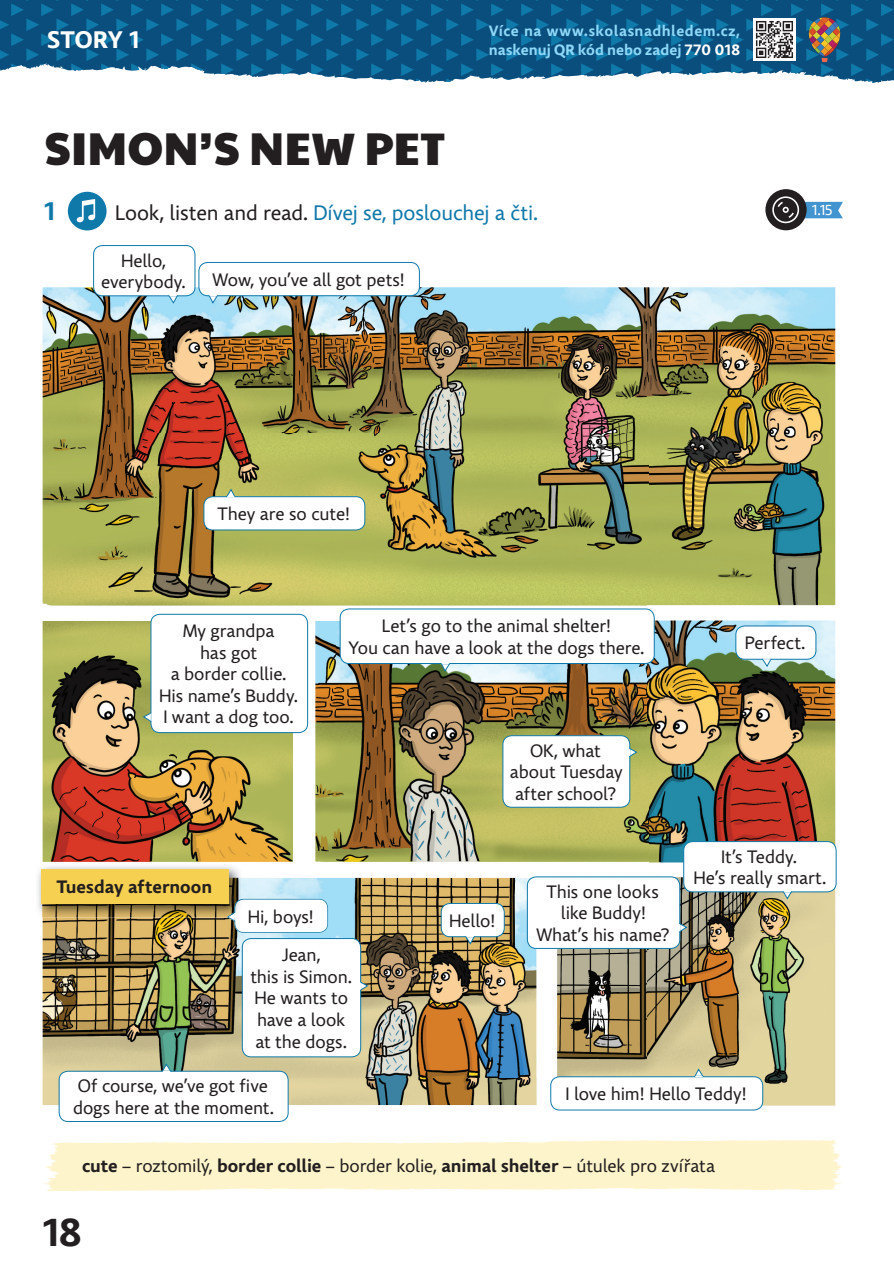
<style>
.page{position:relative;width:894px;height:1264px;background:#fff}
.page>*{position:absolute;margin:0;border:0;box-sizing:border-box;transform-origin:0 0}
.t1{font:45px "Paytone One";color:#231f20}
.t2{font:700 39px "Comenia Sans";color:#231f20}
.t3{font:700 25.5px "Comenia Sans";color:#0f79aa}
.t4{font:700 24px "Comenia Sans";color:#fff}
.t5{font:21px "Comenia Sans";letter-spacing:-.005em;color:#0f79aa}
.t6{font:18px/21.6px "Comenia Sans";letter-spacing:-.005em;color:#231f20;text-align:center}
.t7{font:700 18px "Comenia Sans";color:#231f20}
.t8{font:700 15px/19.5px "Comenia Sans";letter-spacing:.025em;color:#8dd7f7}
.t9{font:14.55px "Comenia Sans";color:#fff}
.s1{color:#fff}
.s2{color:#231f20}
.s3{font-weight:700}
</style>
<div class="page">
<svg style="left:238px;top:0;width:654px;height:83px;background:#1f638e"></svg>
<svg style="left:808px;top:17px;width:32px;height:45px"></svg>
<img style="left:753px;top:19px;width:42px;height:42px">
<img style="left:42px;top:189px;width:801px;height:933px">
<svg style="left:43px;top:1140px;width:799px;height:51px;background:#fef4cf"></svg>
<div style="left:68px;top:192px;width:39px;height:38px;background:#0f79aa;border-radius:50%"></div>
<svg style="left:76px;top:199px;width:19px;height:23px"></svg>
<div style="left:765px;top:189px;width:41px;height:41px;background:#231f20;border-radius:50%"></div>
<svg style="left:772px;top:196px;width:70px;height:27px"></svg>
<div style="left:94px;top:246px;width:101px;height:50px;background:#fff;border-radius:9px"></div>
<div style="left:93px;top:245px;width:102px;height:51px;border:1px solid #0f79aa;border-radius:9px"></div>
<svg style="left:168px;top:295px;width:10px;height:9px"></svg>
<div style="left:199px;top:262px;width:220px;height:34px;background:#fff;border-radius:9px"></div>
<div style="left:198px;top:262px;width:222px;height:34px;border:1px solid #0f79aa;border-radius:9px"></div>
<svg style="left:208px;top:295px;width:10px;height:9px"></svg>
<div style="left:204px;top:497px;width:161px;height:33px;background:#fff;border-radius:9px"></div>
<div style="left:203px;top:496px;width:162px;height:34px;border:1px solid #0f79aa;border-radius:9px"></div>
<svg style="left:225px;top:488px;width:11px;height:9px"></svg>
<div style="left:151px;top:614px;width:156px;height:119px;background:#fff;border-radius:9px"></div>
<div style="left:150px;top:614px;width:158px;height:119px;border:1px solid #0f79aa;border-radius:9px"></div>
<svg style="left:142px;top:712px;width:10px;height:10px"></svg>
<div style="left:340px;top:609px;width:314px;height:54px;background:#fff;border-radius:9px"></div>
<div style="left:340px;top:609px;width:314px;height:55px;border:1px solid #0f79aa;border-radius:9px"></div>
<svg style="left:440px;top:663px;width:10px;height:9px"></svg>
<div style="left:735px;top:626px;width:80px;height:33px;background:#fff;border-radius:9px"></div>
<div style="left:735px;top:626px;width:81px;height:34px;border:1px solid #0f79aa;border-radius:9px"></div>
<svg style="left:761px;top:658px;width:11px;height:10px"></svg>
<div style="left:503px;top:736px;width:126px;height:71px;background:#fff;border-radius:9px"></div>
<div style="left:502px;top:735px;width:128px;height:73px;border:1px solid #0f79aa;border-radius:9px"></div>
<svg style="left:628px;top:747px;width:10px;height:11px"></svg>
<img style="left:38px;top:864px;width:204px;height:54px">
<svg style="left:227px;top:899px;width:101px;height:34px"></svg>
<div style="left:41px;top:869px;width:187px;height:35px;background:#f6d051"></div>
<div style="left:441px;top:903px;width:63px;height:34px;background:#fff;border-radius:9px"></div>
<div style="left:441px;top:903px;width:63px;height:34px;border:1px solid #0f79aa;border-radius:9px"></div>
<svg style="left:464px;top:936px;width:11px;height:9px"></svg>
<div style="left:242px;top:938px;width:118px;height:119px;background:#fff;border-radius:9px"></div>
<div style="left:242px;top:938px;width:119px;height:119px;border:1px solid #0f79aa;border-radius:9px"></div>
<svg style="left:359px;top:981px;width:10px;height:10px"></svg>
<div style="left:59px;top:1071px;width:229px;height:50px;background:#fff;border-radius:9px"></div>
<div style="left:59px;top:1071px;width:229px;height:51px;border:1px solid #0f79aa;border-radius:9px"></div>
<svg style="left:161px;top:1063px;width:11px;height:9px"></svg>
<div style="left:527px;top:877px;width:152px;height:71px;background:#fff;border-radius:9px"></div>
<div style="left:527px;top:876px;width:153px;height:73px;border:1px solid #0f79aa;border-radius:9px"></div>
<svg style="left:678px;top:922px;width:9px;height:11px"></svg>
<div style="left:683px;top:841px;width:153px;height:51px;background:#fff;border-radius:9px"></div>
<div style="left:683px;top:841px;width:153px;height:51px;border:1px solid #0f79aa;border-radius:9px"></div>
<svg style="left:782px;top:891px;width:10px;height:9px"></svg>
<div style="left:550px;top:1077px;width:212px;height:33px;background:#fff;border-radius:9px"></div>
<div style="left:550px;top:1076px;width:213px;height:34px;border:1px solid #0f79aa;border-radius:9px"></div>
<svg style="left:693px;top:1068px;width:11px;height:9px"></svg>
<svg style="left:0;top:0;width:238px;height:76px;background:#20648f"></svg>
<svg style="left:892px;top:0;width:2px;height:81px"></svg>
<h3 class="t4" style="left:47px;top:25px;width:93px">stORY 1</h3>
<p class="t8" style="left:489px;top:21px;width:252px">Více na www.skolasnadhledem.cz, naskenuj QR kód nebo zadej <span class="s1">770 018</span></p>
<h1 class="t1" style="left:44px;top:108px;width:403px">SIMON’S NEW PET</h1>
<h3 class="t3" style="left:44px;top:195px;width:12px">1</h3>
<p class="t5" style="left:115px;top:199px;width:424px"><span class="s2">Look, listen and read.</span> Dívej se, poslouchej a čti.</p>
<p class="t9" style="left:812px;top:201px;width:22px">1.15</p>
<p class="t6" style="left:101px;top:250px;width:86px">Hello, everybody.</p>
<p class="t6" style="left:212px;top:269px;width:194px">Wow, you’ve all got pets!</p>
<p class="t6" style="left:217px;top:503px;width:134px">they are so cute!</p>
<p class="t6" style="left:159px;top:620px;width:140px">My grandpa<br>has got<br>a border collie.<br>His name’s Buddy. i want a dog too.</p>
<p class="t6" style="left:348px;top:616px;width:297px">Let’s go to the animal shelter!<br>you can have a look at the dogs there.</p>
<p class="t7" style="left:57px;top:875px;width:157px">tuesday afternoon</p>
<p class="t6" style="left:248px;top:906px;width:68px">Hi, boys!</p>
<p class="t6" style="left:510px;top:740px;width:114px">oK, what about tuesday after school?</p>
<p class="t6" style="left:449px;top:910px;width:48px">Hello!</p>
<p class="t6" style="left:536px;top:881px;width:134px">this one looks like Buddy!<br>What’s his name?</p>
<p class="t6" style="left:745px;top:633px;width:62px">Perfect.</p>
<p class="t6" style="left:693px;top:846px;width:134px">it’s teddy.<br>He’s really smart.</p>
<p class="t6" style="left:250px;top:945px;width:103px">Jean,<br>this is simon.<br>He wants to have a look at the dogs.</p>
<p class="t6" style="left:73px;top:1076px;width:202px;text-align:left">of course, we’ve got five dogs here at the moment.</p>
<p class="t6" style="left:565px;top:1083px;width:183px">i love him! Hello teddy!</p>
<p class="t6" style="left:82px;top:1156px;width:634px"><span class="s3">cute</span> – roztomilý, <span class="s3">border collie</span> – border kolie, <span class="s3">animal shelter</span> – útulek pro zvířata</p>
<h2 class="t2" style="left:43px;top:1207px;width:40px">18</h2>
</div>
